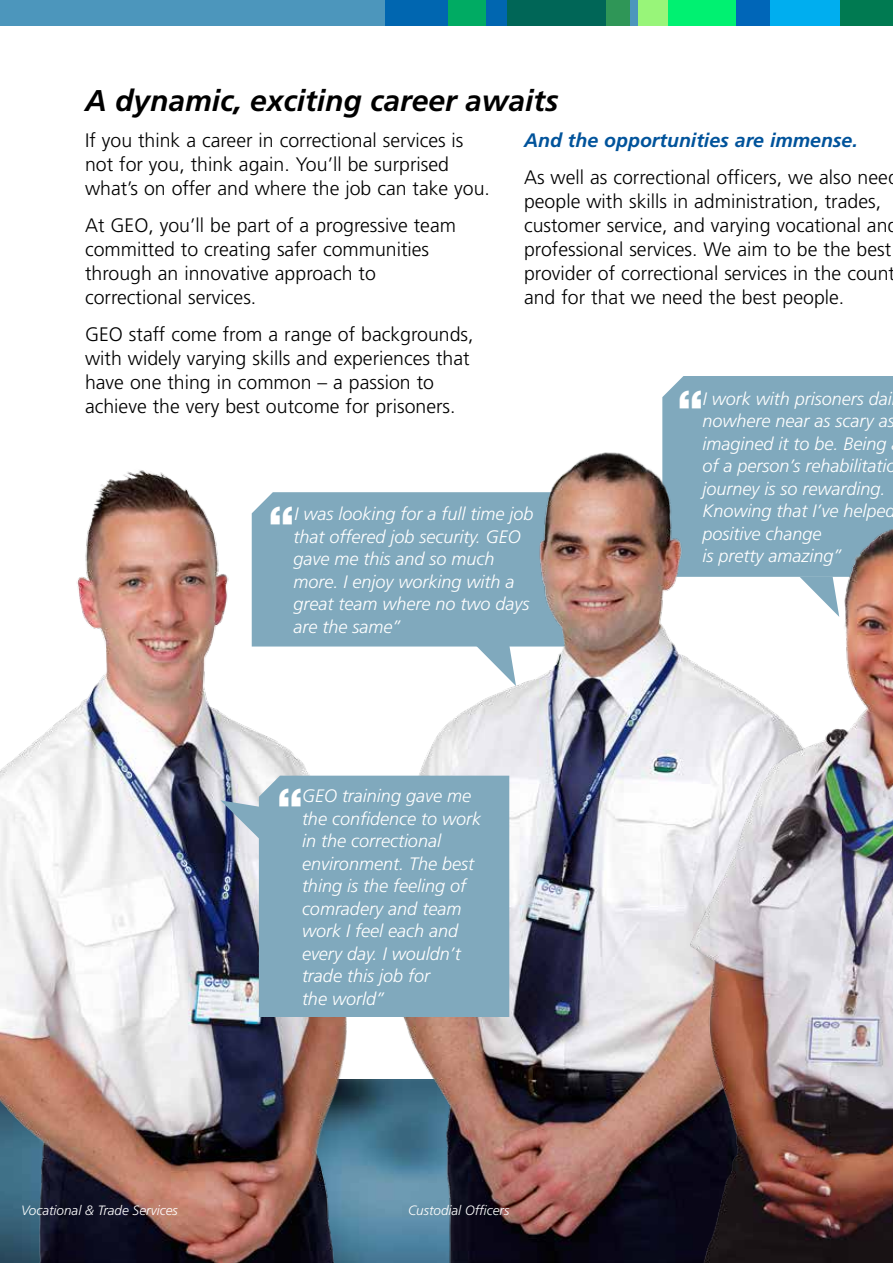
<style>
.page{position:relative;width:893px;height:1263px;background:#fff}
.page>*{position:absolute;margin:0;border:0;box-sizing:border-box;transform-origin:0 0}
.t1{font:900 49.2px "Helvetica";color:#fff}
.t2{font:italic 700 30px "Frutiger";color:#000}
.t3{font:300 19.5px/24px "Frutiger";color:#000}
.t4{font:italic 700 19.5px "Frutiger";color:#00539b}
.t5{font:italic 300 18px/22.5px "Frutiger";color:#fff}
.t6{font:italic 300 13.5px "Frutiger";color:#fff}
</style>
<div class="page">
<div style="left:662px;top:376px;width:231px;height:139px;background:#80a9bd"></div>
<img style="left:414px;top:439px;width:437px;height:824px">
<div style="left:0;top:0;width:893px;height:26px;background:#4c96bc"></div>
<div style="left:385px;top:0;width:221px;height:26px;background:#0066b0"></div>
<div style="left:639px;top:0;width:97px;height:26px;background:#98f579"></div>
<svg style="left:669px;top:0;width:101px;height:26px;background:#00c288"></svg>
<div style="left:770px;top:0;width:123px;height:26px;background:#00aeef"></div>
<div style="left:448px;top:0;width:37px;height:26px;background:#00ab63"></div>
<div style="left:840px;top:0;width:53px;height:26px;background:#007a51"></div>
<svg style="left:508px;top:0;width:122px;height:26px;background:#096f57"></svg>
<img style="left:0;top:470px;width:414px;height:793px">
<svg style="left:476px;top:646px;width:40px;height:40px"></svg>
<svg style="left:220px;top:800px;width:39px;height:40px;background:#8ca0b6"></svg>
<div style="left:259px;top:776px;width:250px;height:241px;background:#80a9bd"></div>
<img style="left:684px;top:515px;width:209px;height:748px">
<h2 class="t2" style="left:85px;top:83px;width:475px">A dynamic, exciting career awaits</h2>
<p class="t3" style="left:85px;top:129px;width:406px">If you think a career in correctional services is not for you, think again. You’ll be surprised what’s on offer and where the job can take you.</p>
<p class="t3" style="left:85px;top:213px;width:372px">At GEO, you’ll be part of a progressive team committed to creating safer communities through an innovative approach to correctional services.</p>
<p class="t3" style="left:85px;top:322px;width:390px">GEO staff come from a range of backgrounds, with widely varying skills and experiences that have one thing in common – a passion to achieve the very best outcome for prisoners.</p>
<p class="t4" style="left:524px;top:129px;width:335px">And the opportunities are immense.</p>
<p class="t3" style="left:524px;top:165px;width:376px">As well as correctional officers, we also nee people with skills in administration, trades, customer service, and varying vocational and professional services. We aim to be the best provider of correctional services in the count and for that we need the best people.</p>
<h1 class="t1" style="left:678px;top:377px;width:26px">“</h1>
<p class="t5" style="left:702px;top:387px;width:196px">I work with prisoners dai nowhere near as scary as imagined it to be. Being of a person’s rehabilitatio journey is so rewarding.<br>Knowing that I’ve helped positive change<br>is pretty amazing”</p>
<h1 class="t1" style="left:269px;top:493px;width:26px">“</h1>
<p class="t5" style="left:293px;top:503px;width:242px">I was looking for a full time job that offered job security. GEO gave me this and so much more. I enjoy working with a great team where no two days are the same”</p>
<h1 class="t1" style="left:277px;top:775px;width:26px">“</h1>
<p class="t5" style="left:302px;top:784px;width:181px">GEO training gave me the confidence to work in the correctional environment. The best thing is the feeling of comradery and team work I feel each and every day. I wouldn’t trade this job for<br>the world”</p>
<p class="t6" style="left:21px;top:1203px;width:158px">Vocational &amp; Trade Services</p>
<p class="t6" style="left:408px;top:1203px;width:103px">Custodial Officers</p>
</div>
